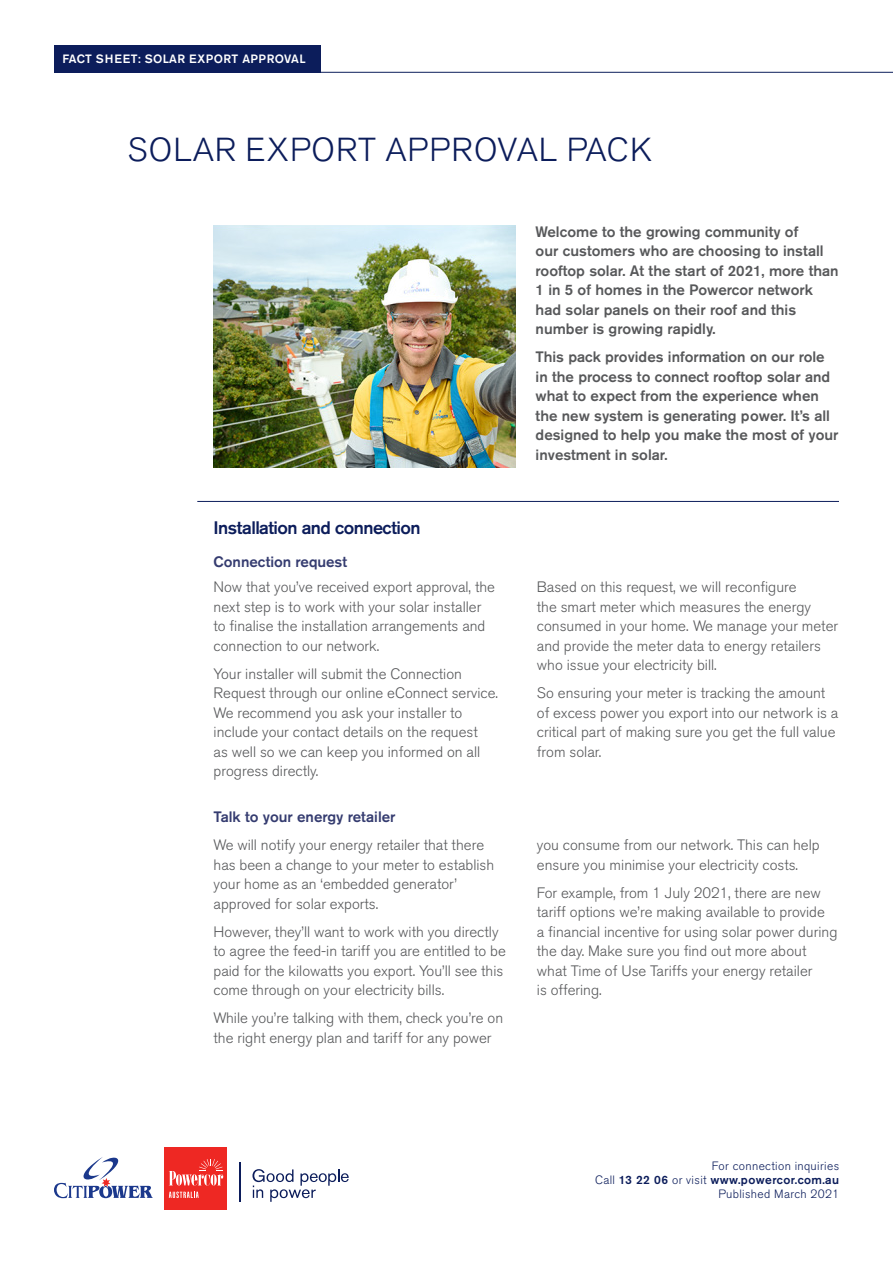
<style>
.page{position:relative;width:893px;height:1263px;background:#fff}
.page>*{position:absolute;margin:0;border:0;box-sizing:border-box;transform-origin:0 0}
.t1{font:300 33px "Akzidenz Grotesk Pro";letter-spacing:.02em;color:#0c1d5b}
.t2{font:500 18px "Akzidenz Grotesk Pro";letter-spacing:-.03em;color:#0c1d5b}
.t3{font:300 15px/19.5px "Akzidenz Grotesk Pro";color:#57585a}
.t4{font:500 15px/19.5px "Akzidenz Grotesk Pro";color:#57585a}
.t5{font:500 15px "Akzidenz Grotesk Pro";color:#353c70}
.t6{font:300 12px/14.4px "Akzidenz Grotesk Pro";letter-spacing:.03em;color:#0c1d5b;text-align:right}
.t7{font:500 12px "Akzidenz Grotesk Pro";letter-spacing:.03em;color:#fff}
.s1{font-weight:500}
</style>
<div class="page">
<div style="left:165px;top:1147px;width:62px;height:62px;background:#ee2823"></div>
<svg style="left:169px;top:1159px;width:54px;height:39px"></svg>
<svg style="left:54px;top:1157px;width:99px;height:41px"></svg>
<hr style="left:239px;top:1162px;width:2px;height:40px;background:#0c1d5b">
<svg style="left:252px;top:1169px;width:97px;height:33px"></svg>
<hr style="left:54px;top:72px;width:839px;height:1px;background:#0c1d5b">
<hr style="left:197px;top:501px;width:642px;height:1px;background:#0c1d5b">
<div style="left:54px;top:45px;width:266px;height:27px;background:#0c1d5b"></div>
<img style="left:214px;top:225px;width:302px;height:243px">
<p class="t7" style="left:63px;top:51px;width:245px">FACT SHEET: SOLAR EXPORT APPROVAL</p>
<p class="t1" style="left:128px;top:128px;width:526px">SOLAR EXPORT APPROVAL PACK</p>
<p class="t2" style="left:214px;top:516px;width:208px">Installation and connection</p>
<p class="t5" style="left:214px;top:552px;width:135px">Connection request</p>
<p class="t3" style="left:214px;top:577px;width:283px">Now that you’ve received export approval, the next step is to work with your solar installer to finalise the installation arrangements and connection to our network.</p>
<p class="t3" style="left:214px;top:664px;width:286px">Your installer will submit the Connection Request through our online eConnect service.<br>We recommend you ask your installer to include your contact details on the request<br>as well so we can keep you informed on all progress directly.</p>
<p class="t5" style="left:214px;top:807px;width:183px">Talk to your energy retailer</p>
<p class="t3" style="left:214px;top:835px;width:282px">We will notify your energy retailer that there has been a change to your meter to establish your home as an ‘embedded generator’ approved for solar exports.</p>
<p class="t3" style="left:214px;top:922px;width:294px">However, they’ll want to work with you directly to agree the feed-in tariff you are entitled to be paid for the kilowatts you export. You’ll see this come through on your electricity bills.</p>
<p class="t3" style="left:214px;top:1008px;width:291px">While you’re talking with them, check you’re on the right energy plan and tariff for any power</p>
<p class="t4" style="left:536px;top:221px;width:304px">Welcome to the growing community of<br>our customers who are choosing to install rooftop solar. At the start of 2021, more than 1 in 5 of homes in the Powercor network had solar panels on their roof and this number is growing rapidly.</p>
<p class="t4" style="left:536px;top:347px;width:304px">This pack provides information on our role in the process to connect rooftop solar and what to expect from the experience when the new system is generating power. It’s all designed to help you make the most of your investment in solar.</p>
<p class="t3" style="left:537px;top:577px;width:303px">Based on this request, we will reconfigure<br>the smart meter which measures the energy consumed in your home. We manage your meter and provide the meter data to energy retailers who issue your electricity bill.</p>
<p class="t3" style="left:537px;top:683px;width:303px">So ensuring your meter is tracking the amount of excess power you export into our network is a critical part of making sure you get the full value from solar.</p>
<p class="t3" style="left:537px;top:835px;width:284px">you consume from our network. This can help ensure you minimise your electricity costs.</p>
<p class="t3" style="left:537px;top:883px;width:302px">For example, from 1 July 2021, there are new tariff options we’re making available to provide<br>a financial incentive for using solar power during the day. Make sure you find out more about what Time of Use Tariffs your energy retailer<br>is offering.</p>
<p class="t6" style="left:595px;top:1158px;width:246px">For connection inquiries<br>Call <span class="s1">13 22 06</span> or visit <span class="s1">www.powercor.com.au<br></span>Published March 2021</p>
</div>
